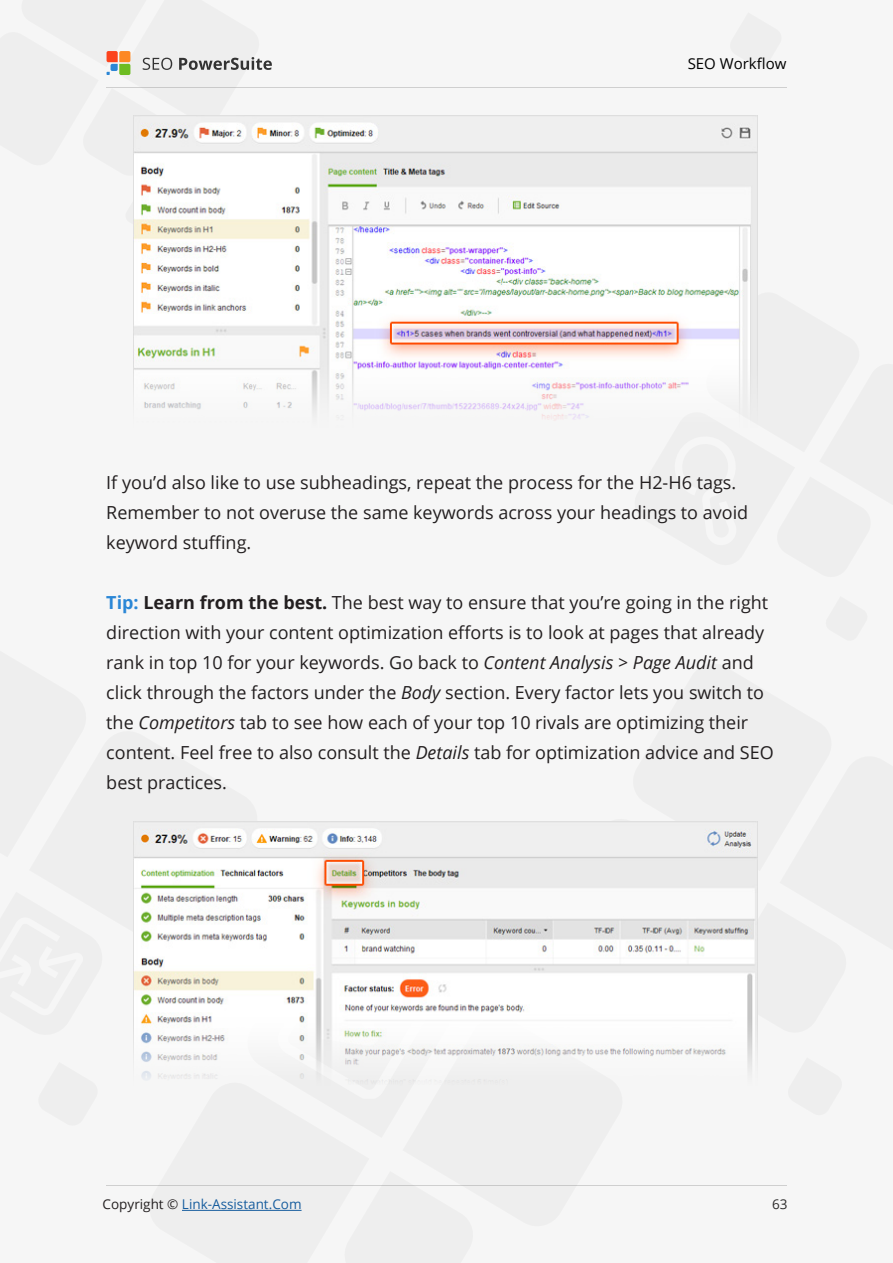
<style>
.page{position:relative;width:893px;height:1263px;background:#f6f6f6}
.page>*{position:absolute;margin:0;border:0;box-sizing:border-box;transform-origin:0 0}
.t1{font:18px/30px "Open Sans";color:#231f20}
.t2{font:15px "Open Sans";color:#000}
.t3{font:13.5px "Open Sans";color:#175d9e}
.t4{font:13.5px "Open Sans";color:#2c2b2b}
.s1{font-weight:700;color:#2b87d6}
.s2{font-weight:700}
.s3{font-style:italic}
.s4{color:#231f20}
</style>
<div class="page">
<svg style="left:133px;top:192px;width:1px;height:39px"></svg>
<svg style="left:106px;top:51px;width:166px;height:125px"></svg>
<hr style="left:106px;top:87px;width:681px;height:1px;background:#333">
<hr style="left:106px;top:1185px;width:681px;height:1px;background:#333">
<hr style="left:182px;top:1210px;width:120px;height:1px;background:#175d9e">
<img style="left:134px;top:116px;width:624px;height:304px">
<img style="left:134px;top:821px;width:624px;height:264px">
<p class="t2" style="left:688px;top:54px;width:100px">SEO Workflow</p>
<p class="t1" style="left:106px;top:467px;width:643px">If you’d also like to use subheadings, repeat the process for the H2-H6 tags.<br>Remember to not overuse the same keywords across your headings to avoid keyword stuffing.</p>
<p class="t1" style="left:106px;top:587px;width:669px"><span class="s1">Tip:</span> <span class="s2">Learn from the best.</span> The best way to ensure that you’re going in the right direction with your content optimization efforts is to look at pages that already rank in top 10 for your keywords. Go back to <span class="s3">Content Analysis &gt; Page Audit</span> and click through the factors under the <span class="s3">Body</span> section. Every factor lets you switch to the <span class="s3">Competitors</span> tab to see how each of your top 10 rivals are optimizing their content. Feel free to also consult the <span class="s3">Details</span> tab for optimization advice and SEO best practices.</p>
<p class="t3" style="left:103px;top:1195px;width:200px"><span class="s4">Copyright ©</span> Link-Assistant.Com</p>
<p class="t4" style="left:772px;top:1195px;width:17px">63</p>
</div>
